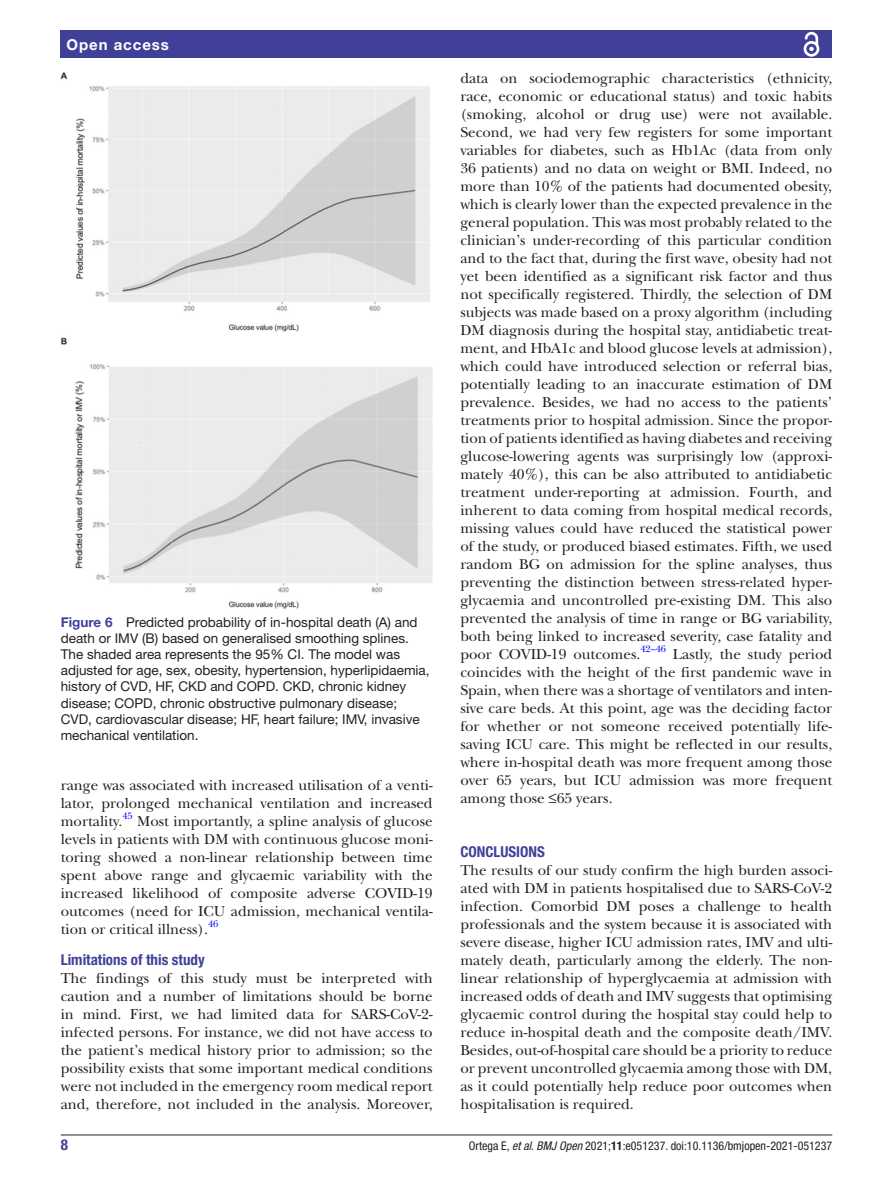
<style>
.page{position:relative;width:893px;height:1191px;background:#fff}
.page>*{position:absolute;margin:0;border:0;box-sizing:border-box;transform-origin:0 0}
.t1{font:15px/18px "New Baskerville";color:#231f20;text-align:justify}
.t2{font:700 condensed 15px "Helvetica Neue LT Std";color:#414099}
.t3{font:700 15px "Helvetica Neue LT Std";letter-spacing:.065em;color:#fff}
.t4{font:13.5px/16.2px "Helvetica Neue LT Std";color:#231f20}
.t5{font:condensed 12px "Helvetica Neue LT Std";color:#231f20}
.t6{font:9.9px "New Baskerville";color:#00f}
.s1{font-weight:700;color:#414099}
.s2{font-style:italic}
.s3{font-weight:700}
</style>
<div class="page">
<hr style="left:61px;top:1134px;width:771px;height:1px;background:#231f20">
<div style="left:61px;top:31px;width:771px;height:27px;background:#414099"></div>
<svg style="left:803px;top:31px;width:17px;height:26px"></svg>
<img style="left:61px;top:73px;width:372px;height:536px">
<p class="t3" style="left:66px;top:35px;width:104px">Open access</p>
<p class="t4" style="left:61px;top:613px;width:370px"><span class="s1">Figure 6</span> Predicted probability of in-hospital death (A) and death or IMV (B) based on generalised smoothing splines.<br>The shaded area represents the 95% CI. The model was adjusted for age, sex, obesity, hypertension, hyperlipidaemia, history of CVD, HF, CKD and COPD. CKD, chronic kidney disease; COPD, chronic obstructive pulmonary disease; CVD, cardiovascular disease; HF, heart failure; IMV, invasive mechanical ventilation.</p>
<p class="t1" style="left:61px;top:776px;width:373px">range was associated with increased utilisation of a venti&shy;lator, prolonged mechanical ventilation and increased mortality.</p>
<p class="t6" style="left:122px;top:810px;width:12px">45</p>
<p class="t1" style="left:61px;top:812px;width:373px;text-indent:76px">Most importantly, a spline analysis of glucose levels in patients with DM with continuous glucose moni&shy;toring showed a non-linear relationship between time spent above range and glycaemic variability with the increased likelihood of composite adverse COVID-19 outcomes (need for ICU admission, mechanical ventila&shy;tion or critical illness).</p>
<p class="t6" style="left:208px;top:918px;width:12px">46</p>
<p class="t2" style="left:61px;top:951px;width:145px">Limitations of this study</p>
<p class="t1" style="left:61px;top:969px;width:373px">The findings of this study must be interpreted with caution and a number of limitations should be borne in mind. First, we had limited data for SARS-CoV-2- infected persons. For instance, we did not have access to the patient’s medical history prior to admission; so the possibility exists that some important medical conditions were not included in the emergency room medical report and, therefore, not included in the analysis. Moreover,</p>
<p class="t1" style="left:460px;top:69px;width:373px">data on sociodemographic characteristics (ethnicity, race, economic or educational status) and toxic habits (smoking, alcohol or drug use) were not available.<br>Second, we had very few registers for some important variables for diabetes, such as Hb1Ac (data from only 36 patients) and no data on weight or BMI. Indeed, no more than 10% of the patients had documented obesity, which is clearly lower than the expected prevalence in the general population. This was most probably related to the clinician’s under-recording of this particular condition and to the fact that, during the first wave, obesity had not yet been identified as a significant risk factor and thus not specifically registered. Thirdly, the selection of DM subjects was made based on a proxy algorithm (including DM diagnosis during the hospital stay, antidiabetic treat&shy;ment, and HbA1c and blood glucose levels at admission), which could have introduced selection or referral bias, potentially leading to an inaccurate estimation of DM prevalence. Besides, we had no access to the patients’ treatments prior to hospital admission. Since the propor&shy;tion of patients identified as having diabetes and receiving glucose-lowering agents was surprisingly low (approxi&shy;mately 40%), this can be also attributed to antidiabetic treatment under-reporting at admission. Fourth, and inherent to data coming from hospital medical records, missing values could have reduced the statistical power of the study, or produced biased estimates. Fifth, we used random BG on admission for the spline analyses, thus preventing the distinction between stress-related hyper&shy;glycaemia and uncontrolled pre-existing DM. This also prevented the analysis of time in range or BG variability, both being linked to increased severity, case fatality and poor COVID-19 outcomes.</p>
<p class="t6" style="left:640px;top:643px;width:27px">42–46</p>
<p class="t1" style="left:460px;top:645px;width:373px;text-indent:213px">Lastly, the study period coincides with the height of the first pandemic wave in Spain, when there was a shortage of ventilators and inten&shy;sive care beds. At this point, age was the deciding factor for whether or not someone received potentially life&shy;saving ICU care. This might be reflected in our results, where in-hospital death was more frequent among those over 65 years, but ICU admission was more frequent among those ≤65 years.</p>
<p class="t2" style="left:460px;top:843px;width:86px">CONCLUSIONS</p>
<p class="t1" style="left:460px;top:861px;width:373px">The results of our study confirm the high burden associ&shy;ated with DM in patients hospitalised due to SARS-CoV-2 infection. Comorbid DM poses a challenge to health professionals and the system because it is associated with severe disease, higher ICU admission rates, IMV and ulti&shy;mately death, particularly among the elderly. The non&shy;linear relationship of hyperglycaemia at admission with increased odds of death and IMV suggests that optimising glycaemic control during the hospital stay could help to reduce in-hospital death and the composite death/IMV.<br>Besides, out-of-hospital care should be a priority to reduce or prevent uncontrolled glycaemia among those with DM, as it could potentially help reduce poor outcomes when hospitalisation is required.</p>
<p class="t2" style="left:61px;top:1135px;width:9px">8</p>
<p class="t5" style="left:469px;top:1138px;width:365px">Ortega E, <span class="s2">et al</span>. <span class="s2">BMJ Open</span> 2021;<span class="s3">11</span>:e051237. doi:10.1136/bmjopen-2021-051237</p>
</div>
